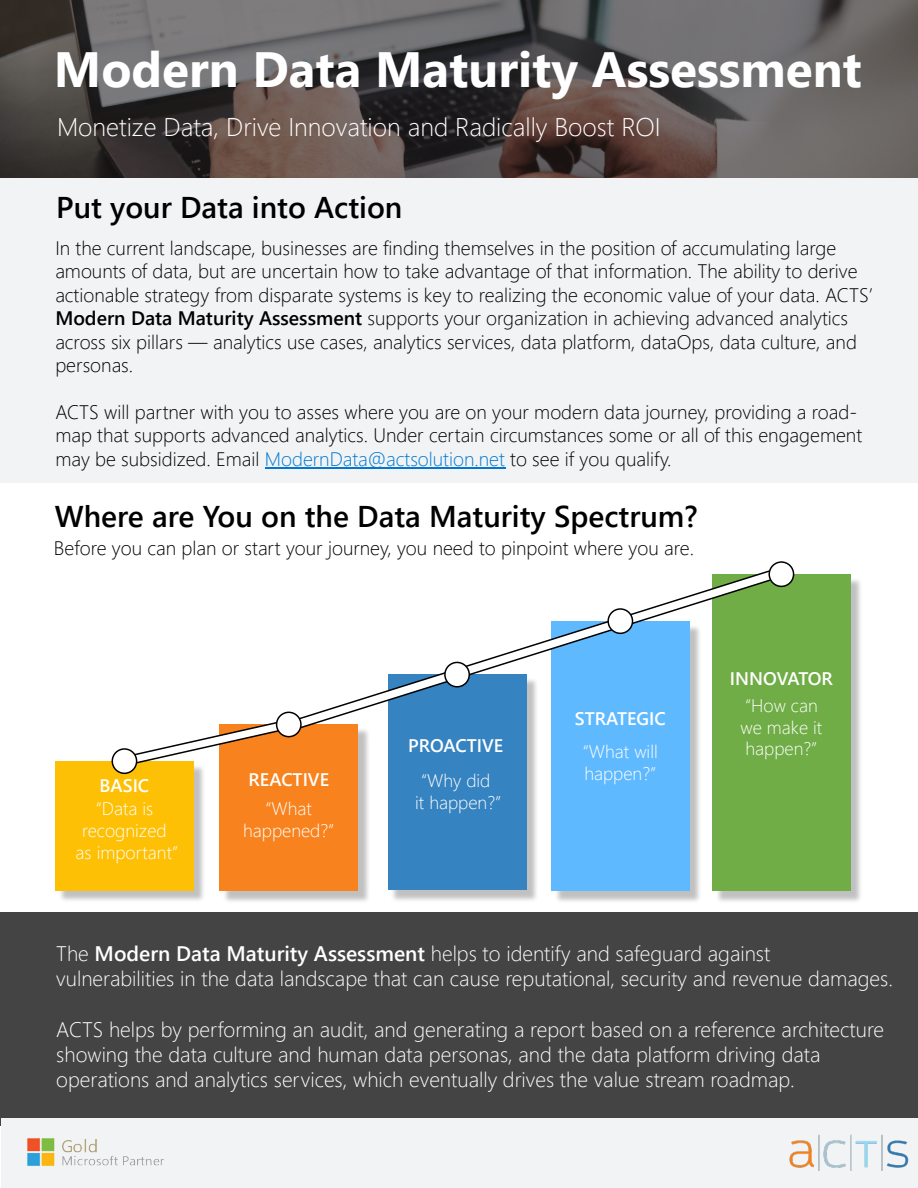
<style>
.page{position:relative;width:918px;height:1188px;background:#fff}
.page>*{position:absolute;margin:0;border:0;box-sizing:border-box;transform-origin:0 0}
.t1{font:700 49.5px "Segoe UI";color:#fff}
.t2{font:600 30px "Segoe UI";color:#000}
.t3{font:300 25.5px "Segoe UI";color:#fff}
.t4{font:300 21px/25.2px "Segoe UI";color:#fff}
.t5{font:300 19.5px/23.4px "Segoe UI";color:#000}
.t6{font:300 18.15px/21.9px "Segoe UI";color:#fff;text-align:center}
.t7{font:600 18.15px "Segoe UI";color:#fff}
.s1{font-weight:600}
.s2{color:#0078d2}
</style>
<div class="page">
<svg style="left:0;top:0;width:918px;height:178px;background:#595352"></svg>
<div style="left:0;top:178px;width:918px;height:304px;background:#f1f3f4"></div>
<div style="left:0;top:912px;width:918px;height:213px;background:#444"></div>
<img style="left:56px;top:766px;width:148px;height:135px">
<div style="left:55px;top:761px;width:139px;height:129px;background:#fdc005"></div>
<img style="left:224px;top:766px;width:145px;height:136px">
<div style="left:220px;top:724px;width:138px;height:167px;background:#f8831e"></div>
<img style="left:392px;top:766px;width:145px;height:135px">
<div style="left:388px;top:675px;width:138px;height:215px;background:#3583c0"></div>
<img style="left:556px;top:766px;width:144px;height:136px">
<div style="left:551px;top:621px;width:138px;height:270px;background:#5fb9ff"></div>
<img style="left:717px;top:575px;width:144px;height:327px">
<div style="left:712px;top:574px;width:138px;height:317px;background:#70ad46"></div>
<div style="left:112px;top:749px;width:25px;height:24px;background:#fff;border-radius:50%"></div>
<div style="left:112px;top:748px;width:25px;height:26px;border:2px solid #000;border-radius:50%"></div>
<svg style="left:128px;top:564px;width:661px;height:202px"></svg>
<div style="left:608px;top:609px;width:25px;height:24px;background:#fff;border-radius:50%"></div>
<div style="left:607px;top:608px;width:26px;height:26px;border:2px solid #000;border-radius:50%"></div>
<div style="left:769px;top:562px;width:25px;height:24px;background:#fff;border-radius:50%"></div>
<div style="left:768px;top:561px;width:26px;height:26px;border:2px solid #000;border-radius:50%"></div>
<div style="left:1px;top:1118px;width:917px;height:69px;background:#f1f3f4"></div>
<img style="left:789px;top:1134px;width:120px;height:37px">
<img style="left:27px;top:1138px;width:137px;height:28px">
<hr style="left:265px;top:468px;width:240px;height:1px;background:#0078d2">
<h1 class="t1" style="left:54px;top:23px;width:809px">Modern Data Maturity Assessment</h1>
<h3 class="t3" style="left:57px;top:103px;width:605px">Monetize Data, Drive Innovation and Radically Boost ROI</h3>
<h2 class="t2" style="left:56px;top:179px;width:348px">Put your Data into Action</h2>
<p class="t5" style="left:55px;top:234px;width:819px">In the current landscape, businesses are finding themselves in the position of accumulating large amounts of data, but are uncertain how to take advantage of that information. The ability to derive actionable strategy from disparate systems is key to realizing the economic value of your data. ACTS’ <span class="s1">Modern Data Maturity Assessment</span> supports your organization in achieving advanced analytics across six pillars — analytics use cases, analytics services, data platform, dataOps, data culture, and personas.</p>
<p class="t5" style="left:55px;top:398px;width:808px">ACTS will partner with you to asses where you are on your modern data journey, providing a road&shy;map that supports advanced analytics. Under certain circumstances some or all of this engagement may be subsidized. Email <span class="s2">ModernData@actsolution.net</span> to see if you qualify.</p>
<h2 class="t2" style="left:55px;top:488px;width:645px">Where are You on the Data Maturity Spectrum?</h2>
<p class="t5" style="left:54px;top:534px;width:642px">Before you can plan or start your journey, you need to pinpoint where you are.</p>
<p class="t7" style="left:100px;top:768px;width:51px">BASIC</p>
<p class="t6" style="left:76px;top:796px;width:104px">“Data is recognized as important”</p>
<p class="t7" style="left:248px;top:762px;width:82px">REACTIVE</p>
<p class="t6" style="left:243px;top:796px;width:93px">“What happened?”</p>
<p class="t7" style="left:408px;top:728px;width:96px">PROACTIVE</p>
<p class="t6" style="left:415px;top:768px;width:88px">“Why did<br>it happen?”</p>
<p class="t7" style="left:575px;top:701px;width:92px">STRATEGIC</p>
<p class="t6" style="left:583px;top:739px;width:76px;text-align:left">“What will happen?”</p>
<p class="t7" style="left:730px;top:662px;width:104px">INNOVATOR</p>
<p class="t6" style="left:741px;top:693px;width:83px;text-align:left">“How can we make it happen?”</p>
<p class="t4" style="left:56px;top:939px;width:838px">The <span class="s1">Modern Data Maturity Assessment</span> helps to identify and safeguard against vulnerabilities in the data landscape that can cause reputational, security and revenue damages.</p>
<p class="t4" style="left:56px;top:1015px;width:829px">ACTS helps by performing an audit, and generating a report based on a reference architecture showing the data culture and human data personas, and the data platform driving data operations and analytics services, which eventually drives the value stream roadmap.</p>
</div>
